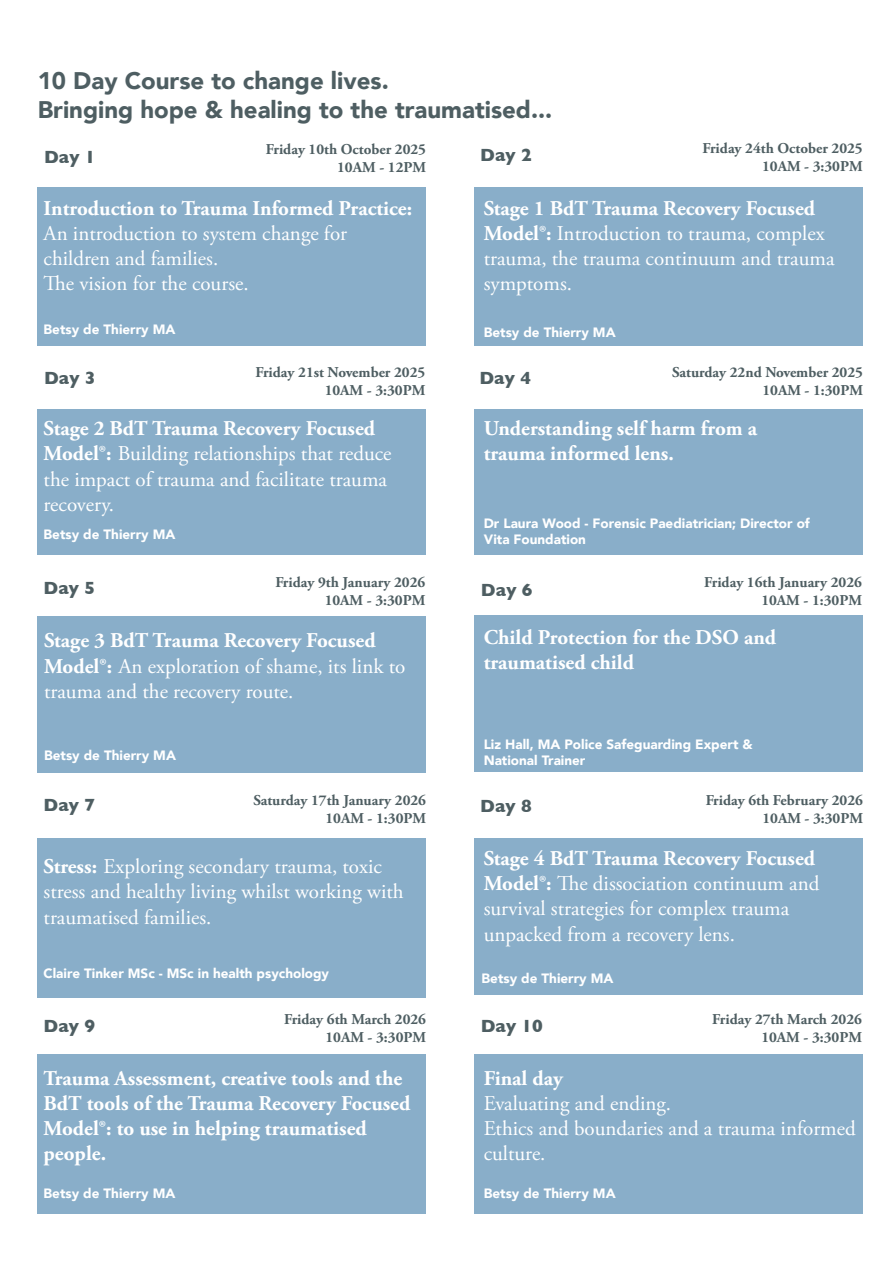
<style>
.page{position:relative;width:893px;height:1263px;background:#fff}
.page>*{position:absolute;margin:0;border:0;box-sizing:border-box;transform-origin:0 0}
.t1{font:900 24px "Avenir";color:#4e5e62}
.t2{font:21px/25.2px "Adobe Garamond Pro";color:#fff}
.t3{font:700 21px/25.2px "Adobe Garamond Pro";color:#fff}
.t4{font:700 18px "Gill Sans";color:#4e5e62}
.t5{font:700 15px "Adobe Garamond Pro";color:#4e5e62}
.t6{font:900 13.5px "Avenir";color:#fff}
.s1{font-weight:700}
.s2{font-weight:400}
</style>
<div class="page">
<div style="left:38px;top:187px;width:388px;height:159px;background:#89aec9"></div>
<div style="left:38px;top:616px;width:388px;height:157px;background:#89aec9"></div>
<div style="left:38px;top:1054px;width:388px;height:159px;background:#89aec9"></div>
<div style="left:475px;top:187px;width:388px;height:159px;background:#89aec9"></div>
<div style="left:475px;top:409px;width:388px;height:145px;background:#89aec9"></div>
<div style="left:475px;top:838px;width:388px;height:156px;background:#89aec9"></div>
<div style="left:474px;top:1054px;width:389px;height:159px;background:#89aec9"></div>
<div style="left:38px;top:409px;width:388px;height:145px;background:#89aec9"></div>
<div style="left:474px;top:616px;width:389px;height:156px;background:#89aec9"></div>
<div style="left:38px;top:838px;width:388px;height:159px;background:#89aec9"></div>
<p class="t1" style="left:38px;top:60px;width:353px">10 Day Course to change lives.</p>
<p class="t1" style="left:38px;top:89px;width:516px">Bringing hope &amp; healing to the traumatised...</p>
<p class="t4" style="left:44px;top:143px;width:53px">Day 1</p>
<p class="t5" style="left:266px;top:141px;width:162px">Friday 10th October 2025</p>
<p class="t5" style="left:337px;top:159px;width:90px">10AM - 12PM</p>
<p class="t4" style="left:480px;top:140px;width:53px">Day 2</p>
<p class="t5" style="left:702px;top:140px;width:162px">Friday 24th October 2025</p>
<p class="t5" style="left:762px;top:158px;width:102px">10AM - 3:30PM</p>
<p class="t3" style="left:44px;top:196px;width:370px">Introduction to Trauma Informed Practice:</p>
<p class="t2" style="left:44px;top:221px;width:305px">An introduction to system change for</p>
<p class="t2" style="left:44px;top:247px;width:176px">children and families.</p>
<p class="t2" style="left:44px;top:272px;width:207px">The vision for the course.</p>
<p class="t6" style="left:44px;top:317px;width:133px">Betsy de Thierry MA</p>
<p class="t2" style="left:484px;top:196px;width:352px"><span class="s1">Stage 1 BdT Trauma Recovery Focused<br>Model®:</span> Introduction to trauma, complex trauma, the trauma continuum and trauma</p>
<p class="t2" style="left:484px;top:272px;width:90px">symptoms.</p>
<p class="t6" style="left:484px;top:321px;width:133px">Betsy de Thierry MA</p>
<p class="t4" style="left:44px;top:364px;width:53px">Day 3</p>
<p class="t5" style="left:255px;top:363px;width:171px">Friday 21st November 2025</p>
<p class="t5" style="left:325px;top:381px;width:102px">10AM - 3:30PM</p>
<p class="t4" style="left:479px;top:364px;width:53px">Day 4</p>
<p class="t5" style="left:672px;top:363px;width:192px">Saturday 22nd November 2025</p>
<p class="t5" style="left:762px;top:381px;width:102px">10AM - 1:30PM</p>
<p class="t2" style="left:44px;top:417px;width:349px"><span class="s1">Stage 2 BdT Trauma Recovery Focused<br>Model®:</span> Building relationships that reduce the impact of trauma and facilitate trauma</p>
<p class="t2" style="left:44px;top:492px;width:72px">recovery.</p>
<p class="t6" style="left:44px;top:523px;width:133px">Betsy de Thierry MA</p>
<p class="t3" style="left:484px;top:416px;width:275px">Understanding self harm from a</p>
<p class="t3" style="left:484px;top:441px;width:192px">trauma informed lens.</p>
<p class="t6" style="left:484px;top:512px;width:328px">Dr Laura Wood - Forensic Paediatrician; Director of</p>
<p class="t6" style="left:484px;top:528px;width:104px">Vita Foundation</p>
<p class="t5" style="left:275px;top:574px;width:151px">Friday 9th January 2026</p>
<p class="t5" style="left:325px;top:592px;width:102px">10AM - 3:30PM</p>
<p class="t4" style="left:44px;top:574px;width:53px">Day 5</p>
<p class="t2" style="left:44px;top:629px;width:363px"><span class="s1">Stage 3 BdT Trauma Recovery Focused<br>Model®:</span> An exploration of shame, its link to trauma and the recovery route.</p>
<p class="t4" style="left:481px;top:576px;width:53px">Day 6</p>
<p class="t5" style="left:704px;top:574px;width:159px">Friday 16th January 2026</p>
<p class="t5" style="left:761px;top:592px;width:102px">10AM - 1:30PM</p>
<p class="t3" style="left:484px;top:625px;width:294px">Child Protection for the DSO and</p>
<p class="t3" style="left:484px;top:651px;width:152px">traumatised child</p>
<p class="t6" style="left:44px;top:743px;width:133px">Betsy de Thierry MA</p>
<p class="t6" style="left:484px;top:733px;width:271px">Liz Hall, MA Police Safeguarding Expert &amp;</p>
<p class="t6" style="left:484px;top:749px;width:103px">National Trainer</p>
<p class="t4" style="left:44px;top:791px;width:53px">Day 7</p>
<p class="t5" style="left:253px;top:791px;width:174px">Saturday 17th January 2026</p>
<p class="t5" style="left:325px;top:809px;width:102px">10AM - 1:30PM</p>
<p class="t4" style="left:480px;top:792px;width:53px">Day 8</p>
<p class="t5" style="left:706px;top:791px;width:159px">Friday 6th February 2026</p>
<p class="t5" style="left:762px;top:809px;width:102px">10AM - 3:30PM</p>
<p class="t2" style="left:44px;top:855px;width:362px"><span class="s1">Stress:</span> Exploring secondary trauma, toxic stress and healthy living whilst working with traumatised families.</p>
<p class="t6" style="left:44px;top:961px;width:287px">Claire Tinker MSc - MSc in health psychology</p>
<p class="t4" style="left:44px;top:1011px;width:53px">Day 9</p>
<p class="t5" style="left:284px;top:1011px;width:143px">Friday 6th March 2026</p>
<p class="t5" style="left:325px;top:1029px;width:102px">10AM - 3:30PM</p>
<p class="t3" style="left:484px;top:846px;width:337px">Stage 4 BdT Trauma Recovery Focused<br>Model®: <span class="s2">The dissociation continuum and</span></p>
<p class="t2" style="left:484px;top:897px;width:307px">survival strategies for complex trauma</p>
<p class="t2" style="left:484px;top:922px;width:253px">unpacked from a recovery lens.</p>
<p class="t6" style="left:482px;top:967px;width:133px">Betsy de Thierry MA</p>
<p class="t5" style="left:712px;top:1011px;width:151px">Friday 27th March 2026</p>
<p class="t5" style="left:761px;top:1029px;width:102px">10AM - 3:30PM</p>
<p class="t4" style="left:481px;top:1011px;width:64px">Day 10</p>
<p class="t3" style="left:44px;top:1066px;width:368px">Trauma Assessment, creative tools and the<br>BdT tools of the Trauma Recovery Focused<br>Model®: to use in helping traumatised</p>
<p class="t3" style="left:44px;top:1141px;width:64px">people.</p>
<p class="t6" style="left:44px;top:1181px;width:133px">Betsy de Thierry MA</p>
<p class="t3" style="left:484px;top:1066px;width:81px">Final day</p>
<p class="t2" style="left:484px;top:1091px;width:189px">Evaluating and ending.</p>
<p class="t2" style="left:484px;top:1116px;width:374px">Ethics and boundaries and a trauma informed</p>
<p class="t2" style="left:484px;top:1142px;width:63px">culture.</p>
<p class="t6" style="left:484px;top:1181px;width:133px">Betsy de Thierry MA</p>
</div>
